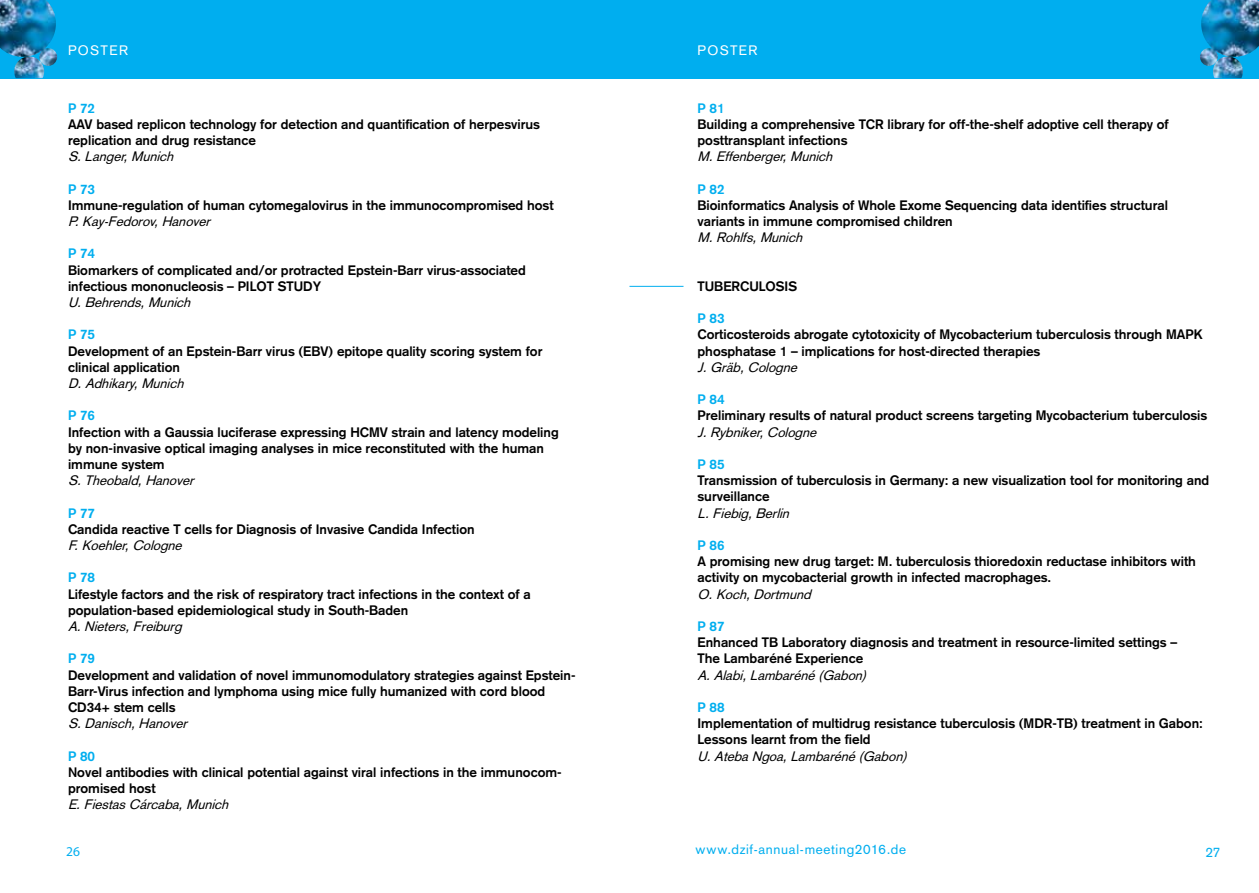
<style>
.page{position:relative;width:1259px;height:893px;background:#fff}
.page>*{position:absolute;margin:0;border:0;box-sizing:border-box;transform-origin:0 0}
.t1{font:700 13.5px/16.2px "Akzidenz Grotesk";color:#000}
.t2{font:italic 13.5px "Akzidenz Grotesk";color:#000}
.t3{font:700 13.5px "Akzidenz Grotesk";color:#00aeef}
.t4{font:13.5px "Akzidenz Grotesk";letter-spacing:.05em;color:#00aeef}
.t5{font:13.5px "Akzidenz Grotesk";letter-spacing:.1em;color:#fff}
.t6{font:13.5px "Myriad Pro";color:#00aeef}
</style>
<div class="page">
<div style="left:0;top:0;width:629px;height:78px;background:#00aeef"></div>
<img style="left:0;top:0;width:57px;height:78px">
<div style="left:627px;top:0;width:632px;height:78px;background:#00aeef"></div>
<img style="left:1200px;top:0;width:59px;height:78px">
<hr style="left:629px;top:286px;width:54px;height:1px;background:#00aeef">
<p class="t5" style="left:68px;top:42px;width:62px">POSTER</p>
<p class="t5" style="left:697px;top:42px;width:62px">POSTER</p>
<p class="t3" style="left:68px;top:100px;width:29px">P 72</p>
<p class="t1" style="left:68px;top:116px;width:473px">AAV based replicon technology for detection and quantification of herpesvirus replication and drug resistance</p>
<p class="t2" style="left:68px;top:148px;width:111px">S.Langer,Munich</p>
<p class="t3" style="left:68px;top:181px;width:29px">P 73</p>
<p class="t1" style="left:68px;top:197px;width:487px">Immune-regulation of human cytomegalovirus in the immunocompromised host</p>
<p class="t2" style="left:68px;top:213px;width:148px">P.Kay-Fedorov,Hanover</p>
<p class="t3" style="left:68px;top:246px;width:29px">P 74</p>
<p class="t1" style="left:68px;top:262px;width:459px">Biomarkers of complicated and/or protracted Epstein-Barr virus-associated infectious mononucleosis – PILOT STUDY</p>
<p class="t2" style="left:68px;top:294px;width:128px">U.Behrends,Munich</p>
<p class="t3" style="left:68px;top:327px;width:29px">P 75</p>
<p class="t1" style="left:68px;top:343px;width:476px">Development of an Epstein-Barr virus (EBV) epitope quality scoring system for clinical application</p>
<p class="t2" style="left:68px;top:375px;width:121px">D.Adhikary,Munich</p>
<p class="t3" style="left:68px;top:408px;width:29px">P 76</p>
<p class="t1" style="left:68px;top:424px;width:492px">Infection with a Gaussia luciferase expressing HCMV strain and latency modeling by non-invasive optical imaging analyses in mice reconstituted with the human immune system</p>
<p class="t2" style="left:68px;top:472px;width:131px">S.Theobald,Hanover</p>
<p class="t3" style="left:68px;top:505px;width:29px">P 77</p>
<p class="t1" style="left:68px;top:521px;width:408px">Candida reactive T cells for Diagnosis of Invasive Candida Infection</p>
<p class="t2" style="left:68px;top:537px;width:119px">F.Koehler,Cologne</p>
<p class="t3" style="left:68px;top:570px;width:29px">P 78</p>
<p class="t1" style="left:68px;top:586px;width:464px">Lifestyle factors and the risk of respiratory tract infections in the context of a population-based epidemiological study in South-Baden</p>
<p class="t2" style="left:68px;top:618px;width:119px">A.Nieters,Freiburg</p>
<p class="t3" style="left:68px;top:651px;width:29px">P 79</p>
<p class="t1" style="left:68px;top:667px;width:509px">Development and validation of novel immunomodulatory strategies against Epstein-<br>Barr-Virus infection and lymphoma using mice fully humanized with cord blood<br>CD34+ stem cells</p>
<p class="t2" style="left:68px;top:715px;width:125px">S.Danisch,Hanover</p>
<p class="t3" style="left:68px;top:748px;width:29px">P 80</p>
<p class="t1" style="left:68px;top:764px;width:495px">Novel antibodies with clinical potential against viral infections in the immunocom&shy;promised host</p>
<p class="t2" style="left:68px;top:796px;width:166px">E.FiestasCárcaba,Munich</p>
<p class="t3" style="left:697px;top:100px;width:29px">P 81</p>
<p class="t1" style="left:697px;top:116px;width:473px">Building a comprehensive TCR library for off-the-shelf adoptive cell therapy of posttransplant infections</p>
<p class="t2" style="left:697px;top:148px;width:140px">M.Effenberger,Munich</p>
<p class="t3" style="left:697px;top:181px;width:29px">P 82</p>
<p class="t1" style="left:697px;top:197px;width:472px">Bioinformatics Analysis of Whole Exome Sequencing data identifies structural variants in immune compromised children</p>
<p class="t2" style="left:697px;top:229px;width:110px">M.Rohlfs,Munich</p>
<p class="t1" style="left:697px;top:278px;width:101px">TUBERCULOSIS</p>
<p class="t3" style="left:697px;top:310px;width:29px">P 83</p>
<p class="t1" style="left:697px;top:326px;width:506px">Corticosteroids abrogate cytotoxicity of Mycobacterium tuberculosis through MAPK phosphatase 1 – implications for host-directed therapies</p>
<p class="t2" style="left:697px;top:359px;width:105px">J.Gräb,Cologne</p>
<p class="t3" style="left:697px;top:391px;width:29px">P 84</p>
<p class="t1" style="left:697px;top:407px;width:511px">Preliminary results of natural product screens targeting Mycobacterium tuberculosis</p>
<p class="t2" style="left:697px;top:424px;width:124px">J.Rybniker,Cologne</p>
<p class="t3" style="left:697px;top:456px;width:29px">P 85</p>
<p class="t1" style="left:697px;top:472px;width:513px">Transmission of tuberculosis in Germany: a new visualization tool for monitoring and surveillance</p>
<p class="t2" style="left:697px;top:505px;width:97px">L.Fiebig,Berlin</p>
<p class="t3" style="left:697px;top:537px;width:29px">P 86</p>
<p class="t1" style="left:697px;top:553px;width:500px">A promising new drug target: M. tuberculosis thioredoxin reductase inhibitors with activity on mycobacterial growth in infected macrophages.</p>
<p class="t2" style="left:697px;top:586px;width:119px">O.Koch,Dortmund</p>
<p class="t3" style="left:697px;top:618px;width:29px">P 87</p>
<p class="t1" style="left:697px;top:634px;width:481px">Enhanced TB Laboratory diagnosis and treatment in resource-limited settings –<br>The Lambaréné Experience</p>
<p class="t2" style="left:697px;top:667px;width:174px">A.Alabi,Lambaréné(Gabon)</p>
<p class="t3" style="left:697px;top:699px;width:29px">P 88</p>
<p class="t1" style="left:697px;top:715px;width:507px">Implementation of multidrug resistance tuberculosis (MDR-TB) treatment in Gabon:<br>Lessons learnt from the field</p>
<p class="t2" style="left:697px;top:748px;width:215px">U.AtebaNgoa,Lambaréné(Gabon)</p>
<p class="t6" style="left:66px;top:843px;width:15px">26</p>
<p class="t4" style="left:695px;top:842px;width:212px">www.dzif-annual-meeting2016.de</p>
<p class="t4" style="left:1205px;top:844px;width:17px">27</p>
</div>
